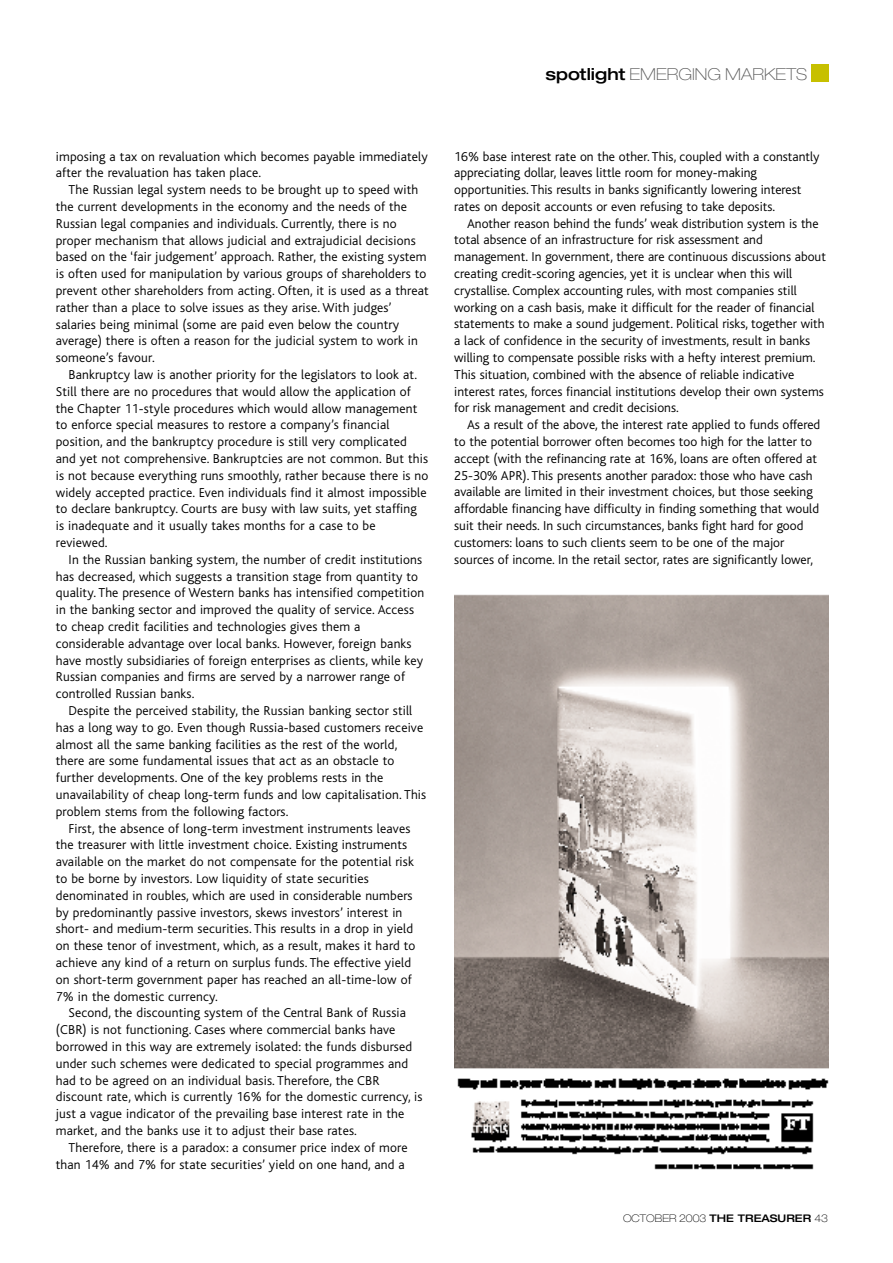
<style>
.page{position:relative;width:893px;height:1263px;background:#fff}
.page>*{position:absolute;margin:0;border:0;box-sizing:border-box;transform-origin:0 0}
.t1{font:100 expanded 16.5px "Helvetica Neue";color:#5b5b5b}
.t2{font:300 13.5px/16.8px "Bliss";letter-spacing:.01em;color:#000}
.t3{font:100 expanded 10.5px "Helvetica Neue";color:#000}
.s1{font-weight:500;color:#000}
.s2{font-weight:500}
</style>
<div class="page">
<div style="left:811px;top:65px;width:17px;height:17px;background:#c7c000"></div>
<img style="left:454px;top:594px;width:374px;height:576px">
<p class="t1" style="left:545px;top:68px;width:263px"><span class="s1">spotlight</span> EMERGING MARKETS</p>
<p class="t2" style="left:56px;top:149px;width:373px">imposing a tax on revaluation which becomes payable immediately after the revaluation has taken place.</p>
<p class="t2" style="left:56px;top:182px;width:374px;text-indent:13px">The Russian legal system needs to be brought up to speed with the current developments in the economy and the needs of the Russian legal companies and individuals. Currently, there is no proper mechanism that allows judicial and extrajudicial decisions based on the ‘fair judgement’ approach. Rather, the existing system is often used for manipulation by various groups of shareholders to prevent other shareholders from acting. Often, it is used as a threat rather than a place to solve issues as they arise. With judges’ salaries being minimal (some are paid even below the country average) there is often a reason for the judicial system to work in someone’s favour.</p>
<p class="t2" style="left:56px;top:367px;width:374px;text-indent:13px">Bankruptcy law is another priority for the legislators to look at.<br>Still there are no procedures that would allow the application of the Chapter 11-style procedures which would allow management to enforce special measures to restore a company’s financial position, and the bankruptcy procedure is still very complicated and yet not comprehensive. Bankruptcies are not common. But this is not because everything runs smoothly, rather because there is no widely accepted practice. Even individuals find it almost impossible to declare bankruptcy. Courts are busy with law suits, yet staffing is inadequate and it usually takes months for a case to be reviewed.</p>
<p class="t2" style="left:56px;top:552px;width:370px;text-indent:13px">In the Russian banking system, the number of credit institutions has decreased, which suggests a transition stage from quantity to quality. The presence of Western banks has intensified competition in the banking sector and improved the quality of service. Access to cheap credit facilities and technologies gives them a considerable advantage over local banks. However, foreign banks have mostly subsidiaries of foreign enterprises as clients, while key Russian companies and firms are served by a narrower range of controlled Russian banks.</p>
<p class="t2" style="left:56px;top:703px;width:372px;text-indent:13px">Despite the perceived stability, the Russian banking sector still has a long way to go. Even though Russia-based customers receive almost all the same banking facilities as the rest of the world, there are some fundamental issues that act as an obstacle to further developments. One of the key problems rests in the unavailability of cheap long-term funds and low capitalisation. This problem stems from the following factors.</p>
<p class="t2" style="left:56px;top:821px;width:361px;text-indent:13px">First, the absence of long-term investment instruments leaves the treasurer with little investment choice. Existing instruments available on the market do not compensate for the potential risk to be borne by investors. Low liquidity of state securities denominated in roubles, which are used in considerable numbers by predominantly passive investors, skews investors’ interest in short- and medium-term securities. This results in a drop in yield on these tenor of investment, which, as a result, makes it hard to achieve any kind of a return on surplus funds. The effective yield on short-term government paper has reached an all-time-low of 7% in the domestic currency.</p>
<p class="t2" style="left:56px;top:1006px;width:368px;text-indent:13px">Second, the discounting system of the Central Bank of Russia (CBR) is not functioning. Cases where commercial banks have borrowed in this way are extremely isolated: the funds disbursed under such schemes were dedicated to special programmes and had to be agreed on an individual basis. Therefore, the CBR discount rate, which is currently 16% for the domestic currency, is just a vague indicator of the prevailing base interest rate in the market, and the banks use it to adjust their base rates.</p>
<p class="t2" style="left:56px;top:1140px;width:353px;text-align:right">Therefore, there is a paradox: a consumer price index of more than 14% and 7% for state securities’ yield on one hand, and a</p>
<p class="t2" style="left:454px;top:149px;width:367px">16% base interest rate on the other. This, coupled with a constantly appreciating dollar, leaves little room for money-making opportunities. This results in banks significantly lowering interest rates on deposit accounts or even refusing to take deposits.</p>
<p class="t2" style="left:454px;top:216px;width:373px;text-indent:13px">Another reason behind the funds’ weak distribution system is the total absence of an infrastructure for risk assessment and management. In government, there are continuous discussions about creating credit-scoring agencies, yet it is unclear when this will crystallise. Complex accounting rules, with most companies still working on a cash basis, make it difficult for the reader of financial statements to make a sound judgement. Political risks, together with a lack of confidence in the security of investments, result in banks willing to compensate possible risks with a hefty interest premium.<br>This situation, combined with the absence of reliable indicative interest rates, forces financial institutions develop their own systems for risk management and credit decisions.</p>
<p class="t2" style="left:454px;top:418px;width:367px;text-indent:13px">As a result of the above, the interest rate applied to funds offered to the potential borrower often becomes too high for the latter to accept (with the refinancing rate at 16%, loans are often offered at 25-30% APR). This presents another paradox: those who have cash available are limited in their investment choices, but those seeking affordable financing have difficulty in finding something that would suit their needs. In such circumstances, banks fight hard for good customers: loans to such clients seem to be one of the major sources of income. In the retail sector, rates are significantly lower,</p>
<p class="t3" style="left:623px;top:1214px;width:206px">OCTOBER 2003 <span class="s2">THE TREASURER</span> 43</p>
</div>
